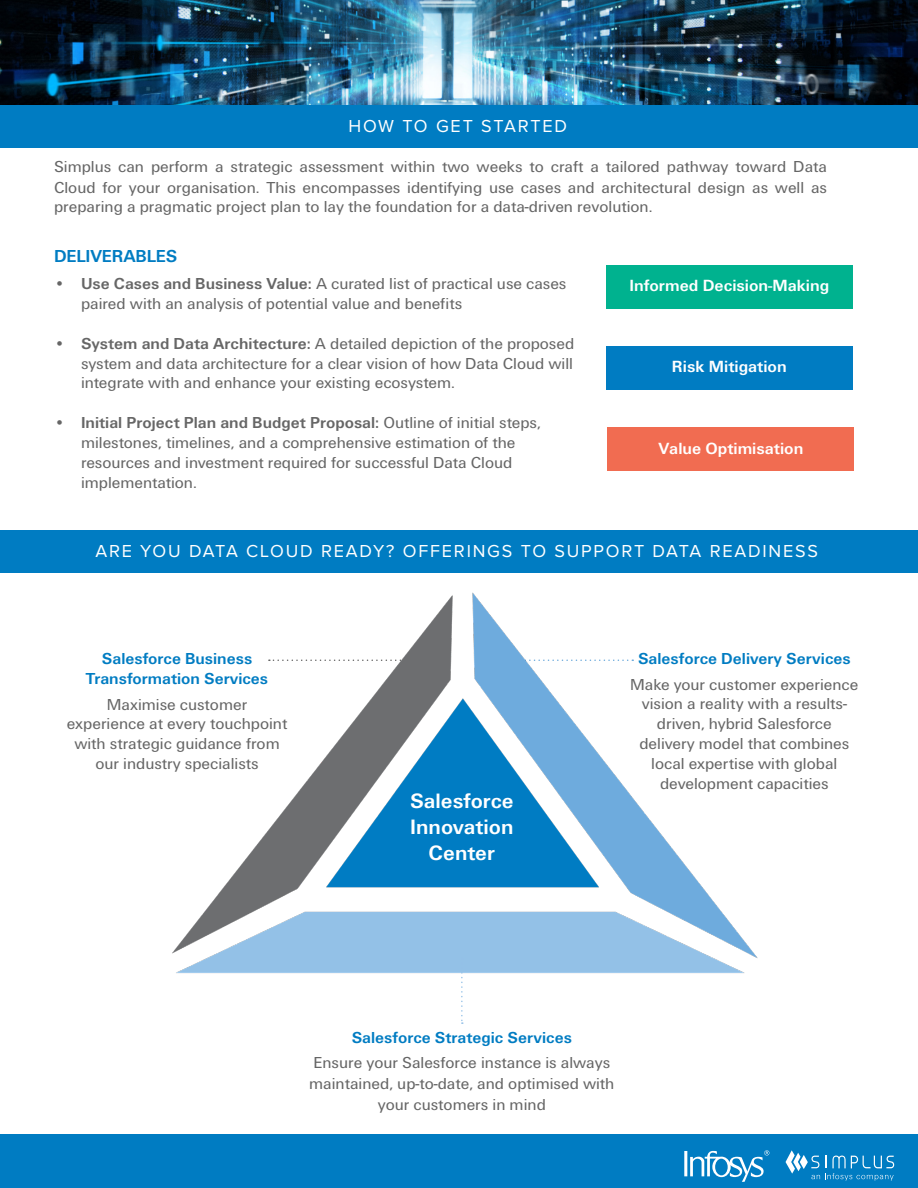
<style>
.page{position:relative;width:918px;height:1188px;background:#fff}
.page>*{position:absolute;margin:0;border:0;box-sizing:border-box;transform-origin:0 0}
.t1{font:700 21.6px/26px "Urbano";color:#fff;text-align:center}
.t2{font:18px "Proxima Nova";letter-spacing:.1em;color:#fff}
.t3{font:700 18px "Urbano";letter-spacing:-.01em;color:#007cc2}
.t4{font:700 16.8px "Urbano";color:#fff}
.t5{font:16.5px/19.8px "Urbano";color:#666;text-align:center}
.t6{font:700 16.5px/19.8px "Urbano";color:#007cc2;text-align:center}
.s1{font-weight:700}
.s2{font-weight:700;color:#007cc2}
</style>
<div class="page">
<img style="left:0;top:0;width:918px;height:105px">
<div style="left:0;top:105px;width:918px;height:43px;background:#007cc2"></div>
<div style="left:606px;top:265px;width:247px;height:44px;background:#00b28f"></div>
<div style="left:606px;top:346px;width:247px;height:44px;background:#007cc2"></div>
<div style="left:607px;top:428px;width:247px;height:43px;background:#f16c51"></div>
<div style="left:0;top:1134px;width:918px;height:54px;background:#007cc2"></div>
<svg style="left:786px;top:1150px;width:108px;height:31px"></svg>
<svg style="left:684px;top:1150px;width:85px;height:32px"></svg>
<div style="left:0;top:530px;width:918px;height:43px;background:#007cc2"></div>
<img style="left:172px;top:592px;width:586px;height:382px">
<svg style="left:461px;top:958px;width:2px;height:66px"></svg>
<p class="t2" style="left:348px;top:118px;width:220px">HOW TO GET STARTED</p>
<p class="t5" style="left:54px;top:157px;width:774px;line-height:20.5px;text-align:left">Simplus can perform a strategic assessment within two weeks to craft a tailored pathway toward Data<br>Cloud for your organisation. This encompasses identifying use cases and architectural design as well as</p>
<p class="t5" style="left:54px;top:196px;width:600px">preparing a pragmatic project plan to lay the foundation for a data-driven revolution.</p>
<p class="t3" style="left:54px;top:246px;width:125px">DELIVERABLES</p>
<p class="t4" style="left:630px;top:276px;width:201px">Informed Decision-Making</p>
<p class="t5" style="left:81px;top:274px;width:487px;text-align:left;text-indent:-27px"><span class="s1">• Use Cases and Business Value:</span> A curated list of practical use cases paired with an analysis of potential value and benefits</p>
<p class="t5" style="left:81px;top:334px;width:495px;text-align:justify;text-indent:-27px"><span class="s1">• System and Data Architecture:</span> A detailed depiction of the proposed system and data architecture for a clear vision of how Data Cloud will integrate with and enhance your existing ecosystem.</p>
<p class="t5" style="left:81px;top:413px;width:462px;text-align:left;text-indent:-27px"><span class="s1">• Initial Project Plan and Budget Proposal:</span> Outline of initial steps, milestones, timelines, and a comprehensive estimation of the resources and investment required for successful Data Cloud implementation.</p>
<p class="t4" style="left:672px;top:357px;width:116px">Risk Mitigation</p>
<p class="t4" style="left:658px;top:439px;width:147px">Value Optimisation</p>
<p class="t2" style="left:95px;top:543px;width:724px">ARE YOU DATA CLOUD READY? OFFERINGS TO SUPPORT DATA READINESS</p>
<p class="t6" style="left:86px;top:649px;width:184px">Salesforce Business<br>Transformation Services</p>
<p class="t5" style="left:67px;top:695px;width:222px">Maximise customer experience at every touchpoint with strategic guidance from our industry specialists</p>
<p class="t1" style="left:410px;top:788px;width:105px">Salesforce</p>
<p class="t1" style="left:410px;top:814px;width:105px">Innovation<br>Center</p>
<p class="t6" style="left:638px;top:649px;width:214px">Salesforce Delivery Services</p>
<p class="t5" style="left:630px;top:674px;width:230px">Make your customer experience vision a reality with a results&shy;driven, hybrid Salesforce delivery model that combines local expertise with global development capacities</p>
<p class="t5" style="left:313px;top:1025px;width:298px;line-height:25.2px"><span class="s2">Salesforce Strategic Services<br></span>Ensure your Salesforce instance is always</p>
<p class="t5" style="left:309px;top:1073px;width:307px;line-height:20.7px">maintained, up-to-date, and optimised with your customers in mind</p>
</div>
